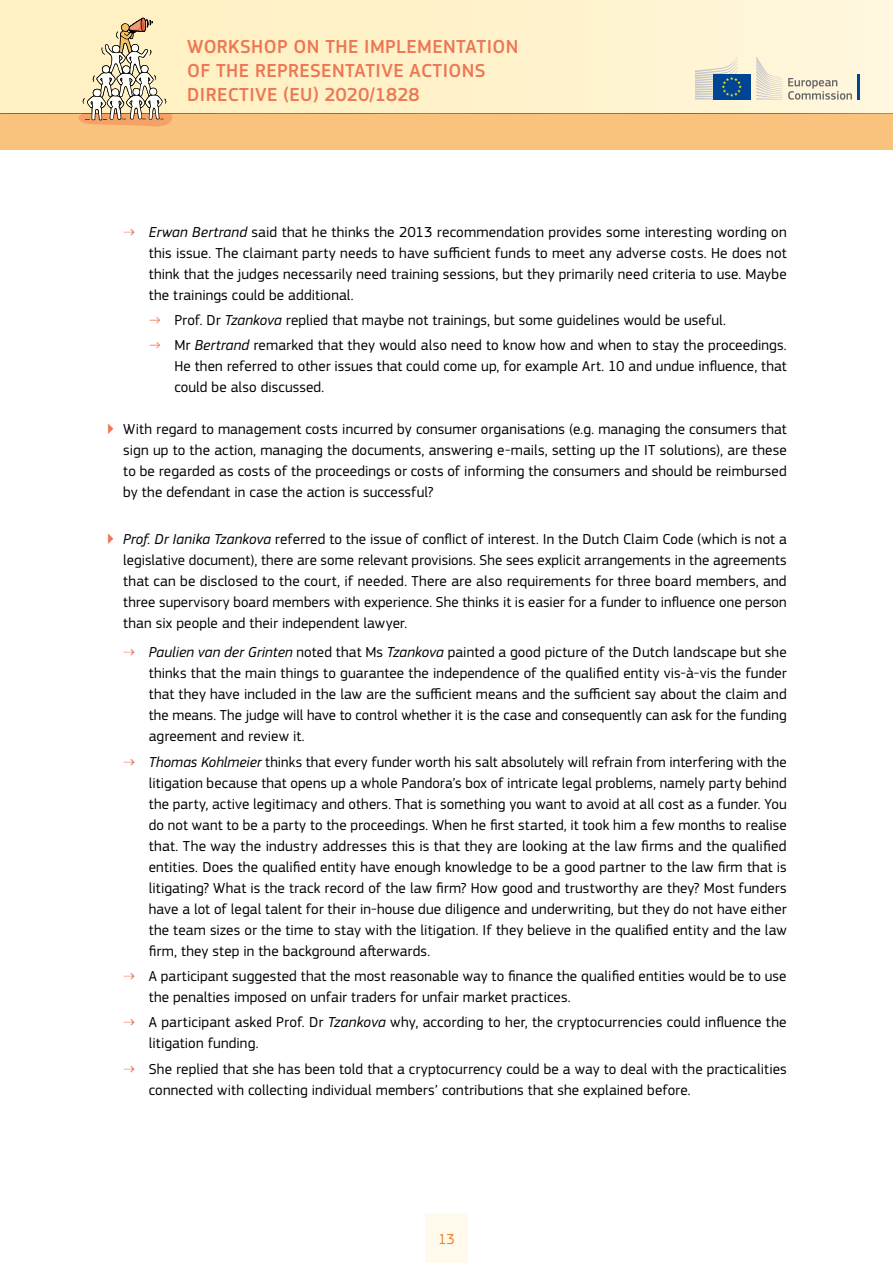
<style>
.page{position:relative;width:893px;height:1263px;background:#fff}
.page>*{position:absolute;margin:0;border:0;box-sizing:border-box;transform-origin:0 0}
.t1{font:500 19.65px/24px "EC Square Sans Pro";letter-spacing:.02em;color:#ec7754}
.t2{font:15px/21px "EC Square Sans Pro";letter-spacing:.01em;color:#000;text-align:justify}
.t3{font:15px "EC Square Sans Pro";color:#ee8027}
.s1{color:#ec7754}
.s2{font-style:italic}
.s3{font-weight:300;color:#ec7754}
</style>
<div class="page">
<div style="left:425px;top:1213px;width:43px;height:50px;background:#fffaec"></div>
<div style="left:0;top:0;width:893px;height:150px;background:linear-gradient(to right,#fff0be,#fff6db)"></div>
<svg style="left:0;top:17px;width:893px;height:133px;background:#f7e0b3"></svg>
<h1 class="t1" style="left:187px;top:35px;width:333px">WORKSHOP ON THE IMPLEMENTATION<br>OF THE REPRESENTATIVE ACTIONS<br>DIRECTIVE (EU) 2020/1828</h1>
<p class="t2" style="left:149px;top:221px;width:639px;text-indent:-26px"><span class="s1">⇢</span> <span class="s2">Erwan Bertrand</span> said that he thinks the 2013 recommendation provides some interesting wording on this issue. The claimant party needs to have sufficient funds to meet any adverse costs. He does not think that the judges necessarily need training sessions, but they primarily need criteria to use. Maybe the trainings could be additional.</p>
<p class="t2" style="left:149px;top:310px;width:579px"><span class="s3">→</span> Prof. Dr <span class="s2">Tzankova</span> replied that maybe not trainings, but some guidelines would be useful.</p>
<p class="t2" style="left:174px;top:335px;width:614px;text-indent:-26px"><span class="s3">→</span> Mr <span class="s2">Bertrand</span> remarked that they would also need to know how and when to stay the proceedings.<br>He then referred to other issues that could come up, for example Art. 10 and undue influence, that could be also discussed.</p>
<p class="t2" style="left:123px;top:419px;width:665px;text-indent:-17px"><span class="s1">▶</span> With regard to management costs incurred by consumer organisations (e.g. managing the consumers that sign up to the action, managing the documents, answering e-mails, setting up the IT solutions), are these to be regarded as costs of the proceedings or costs of informing the consumers and should be reimbursed by the defendant in case the action is successful?</p>
<p class="t2" style="left:123px;top:529px;width:665px;text-indent:-17px"><span class="s1">▶</span> <span class="s2">Prof. Dr Ianika Tzankova</span> referred to the issue of conflict of interest. In the Dutch Claim Code (which is not a legislative document), there are some relevant provisions. She sees explicit arrangements in the agreements that can be disclosed to the court, if needed. There are also requirements for three board members, and three supervisory board members with experience. She thinks it is easier for a funder to influence one person than six people and their independent lawyer.</p>
<p class="t2" style="left:149px;top:642px;width:639px;text-indent:-26px"><span class="s1">⇢</span> <span class="s2">Paulien van der Grinten</span> noted that Ms <span class="s2">Tzankova</span> painted a good picture of the Dutch landscape but she thinks that the main things to guarantee the independence of the qualified entity vis-à-vis the funder that they have included in the law are the sufficient means and the sufficient say about the claim and the means. The judge will have to control whether it is the case and consequently can ask for the funding agreement and review it.</p>
<p class="t2" style="left:149px;top:751px;width:639px;text-indent:-26px"><span class="s1">⇢</span> <span class="s2">Thomas Kohlmeier</span> thinks that every funder worth his salt absolutely will refrain from interfering with the litigation because that opens up a whole Pandora’s box of intricate legal problems, namely party behind the party, active legitimacy and others. That is something you want to avoid at all cost as a funder. You do not want to be a party to the proceedings. When he first started, it took him a few months to realise that. The way the industry addresses this is that they are looking at the law firms and the qualified entities. Does the qualified entity have enough knowledge to be a good partner to the law firm that is litigating? What is the track record of the law firm? How good and trustworthy are they? Most funders have a lot of legal talent for their in-house due diligence and underwriting, but they do not have either the team sizes or the time to stay with the litigation. If they believe in the qualified entity and the law firm, they step in the background afterwards.</p>
<p class="t2" style="left:149px;top:966px;width:639px;text-indent:-26px"><span class="s1">⇢</span> A participant suggested that the most reasonable way to finance the qualified entities would be to use the penalties imposed on unfair traders for unfair market practices.</p>
<p class="t2" style="left:149px;top:1012px;width:639px;text-indent:-26px"><span class="s1">⇢</span> A participant asked Prof. Dr <span class="s2">Tzankova</span> why, according to her, the cryptocurrencies could influence the litigation funding.</p>
<p class="t2" style="left:149px;top:1058px;width:639px;text-indent:-26px"><span class="s1">⇢</span> She replied that she has been told that a cryptocurrency could be a way to deal with the practicalities connected with collecting individual members’ contributions that she explained before.</p>
<p class="t3" style="left:438px;top:1230px;width:18px">13</p>
</div>
